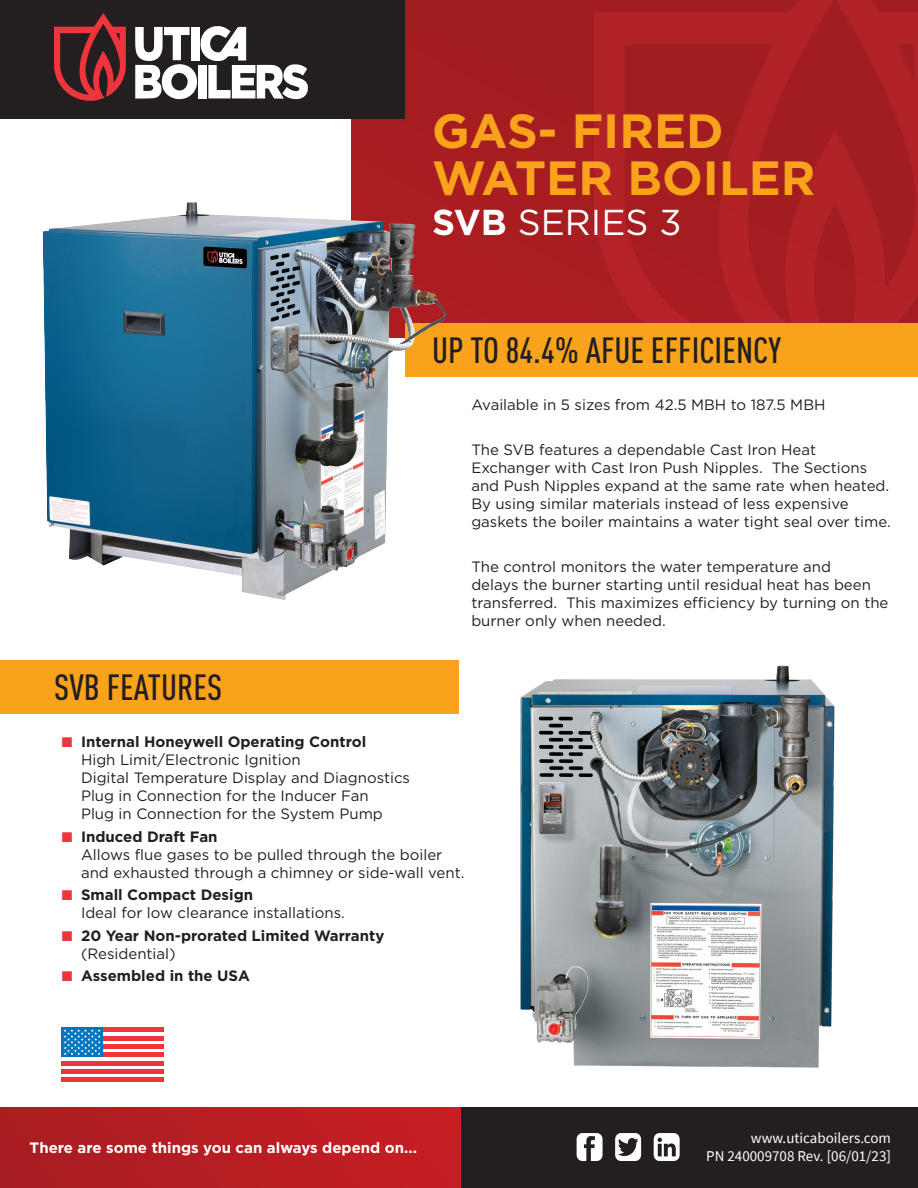
<style>
.page{position:relative;width:918px;height:1188px;background:#fff}
.page>*{position:absolute;margin:0;border:0;box-sizing:border-box;transform-origin:0 0}
.Paragraph{font:700 48px "Gotham HTF";color:#f9a21c}
.Paragraph-2{font:500 36px "DIN Cond";color:#231f20}
.Paragraph-3{font:36px "Gotham HTF";color:#fff}
.Bullets{font:15px/18px "Gotham HTF";color:#231f20}
.t1{font:700 15px/18px "Gotham HTF";color:#231f20}
.t2{font:15px "Source Sans Pro";color:#fff}
.t3{font:700 15px "Gotham HTF";color:#fff}
.s1{font-weight:700}
.s2{font-family:"Arial";font-size:21px;color:#ee343d}
.s3{font-family:"Arial";font-weight:400;font-size:21px;color:#ee343d}
.s4{font-weight:400}
</style>
<div class="page">
<div style="left:351px;top:0;width:567px;height:338px;background:#a61d21"></div>
<svg style="left:594px;top:117px;width:324px;height:206px"></svg>
<div style="left:461px;top:1107px;width:457px;height:81px;background:#231f20"></div>
<div style="left:0;top:0;width:405px;height:119px;background:#231f20"></div>
<svg style="left:54px;top:14px;width:72px;height:87px"></svg>
<svg style="left:135px;top:26px;width:173px;height:74px"></svg>
<div style="left:198px;top:65px;width:9px;height:33px;background:#fff"></div>
<div style="left:191px;top:27px;width:8px;height:33px;background:#fff"></div>
<div style="left:405px;top:323px;width:513px;height:54px;background:#f9a21c"></div>
<div style="left:0;top:1107px;width:461px;height:81px;background:linear-gradient(to right,#a71d21,#c71e24)"></div>
<svg style="left:577px;top:1133px;width:26px;height:28px"></svg>
<svg style="left:615px;top:1133px;width:26px;height:28px"></svg>
<svg style="left:654px;top:1133px;width:26px;height:28px"></svg>
<div style="left:0;top:660px;width:459px;height:54px;background:#f9a21c"></div>
<svg style="left:62px;top:1040px;width:102px;height:38px"></svg>
<hr style="left:62px;top:1028px;width:102px;height:4px;background:#ee343d">
<hr style="left:62px;top:1036px;width:102px;height:4px;background:#ee343d">
<div style="left:62px;top:1044px;width:102px;height:5px;background:#ee343d"></div>
<hr style="left:62px;top:1053px;width:102px;height:4px;background:#ee343d">
<hr style="left:62px;top:1061px;width:102px;height:4px;background:#ee343d">
<hr style="left:62px;top:1069px;width:102px;height:4px;background:#ee343d">
<hr style="left:62px;top:1078px;width:102px;height:4px;background:#ee343d">
<div style="left:62px;top:1028px;width:41px;height:29px;background:#0076be"></div>
<svg style="left:63px;top:1029px;width:38px;height:26px"></svg>
<img style="left:520px;top:665px;width:315px;height:403px">
<img style="left:43px;top:203px;width:404px;height:397px">
<p class="Paragraph" style="left:432px;top:104px;width:293px">GAS- FIRED</p>
<p class="Paragraph" style="left:432px;top:150px;width:385px">WATER BOILER</p>
<p class="Paragraph-3" style="left:432px;top:203px;width:251px"><span class="s1">SVB</span> SERIES 3</p>
<p class="Paragraph-2" style="left:432px;top:329px;width:351px">UP TO 84.4% AFUE EFFICIENCY</p>
<p class="Bullets" style="left:471px;top:395px;width:356px">Available in 5 sizes from 42.5 MBH to 187.5 MBH</p>
<p class="Bullets" style="left:471px;top:440px;width:421px">The SVB features a dependable Cast Iron Heat Exchanger with Cast Iron Push Nipples. The Sections and Push Nipples expand at the same rate when heated.<br>By using similar materials instead of less expensive gaskets the boiler maintains a water tight seal over time.</p>
<p class="Bullets" style="left:471px;top:557px;width:419px">The control monitors the water temperature and<br>delays the burner starting until residual heat has been transferred. This maximizes efficiency by turning on the burner only when needed.</p>
<p class="Paragraph-2" style="left:54px;top:665px;width:170px">SVB FEATURES</p>
<p class="Bullets" style="left:81px;top:733px;width:331px;text-indent:-20px"><span class="s2">■</span> <span class="s1">Internal Honeywell Operating Control<br></span>High Limit/Electronic Ignition<br>Digital Temperature Display and Diagnostics Plug in Connection for the Inducer Fan<br>Plug in Connection for the System Pump</p>
<p class="Bullets" style="left:81px;top:827px;width:385px;text-indent:-20px"><span class="s2">■</span> <span class="s1">Induced Draft Fan<br></span>Allows flue gases to be pulled through the boiler and exhausted through a chimney or side-wall vent.</p>
<p class="Bullets" style="left:81px;top:886px;width:265px;text-indent:-20px"><span class="s2">■</span> <span class="s1">Small Compact Design<br></span>Ideal for low clearance installations.</p>
<p class="t1" style="left:81px;top:926px;width:305px;text-indent:-20px"><span class="s3">■</span> 20 Year Non-prorated Limited Warranty <span class="s4">(Residential)</span></p>
<p class="t1" style="left:61px;top:966px;width:191px"><span class="s3">■</span> Assembled in the USA</p>
<p class="t3" style="left:30px;top:1139px;width:389px">There are some things you can always depend on...</p>
<p class="t2" style="left:751px;top:1128px;width:142px">www.uticaboilers.com</p>
<p class="t2" style="left:706px;top:1146px;width:186px">PN 240009708 Rev. [06/01/23]</p>
</div>
